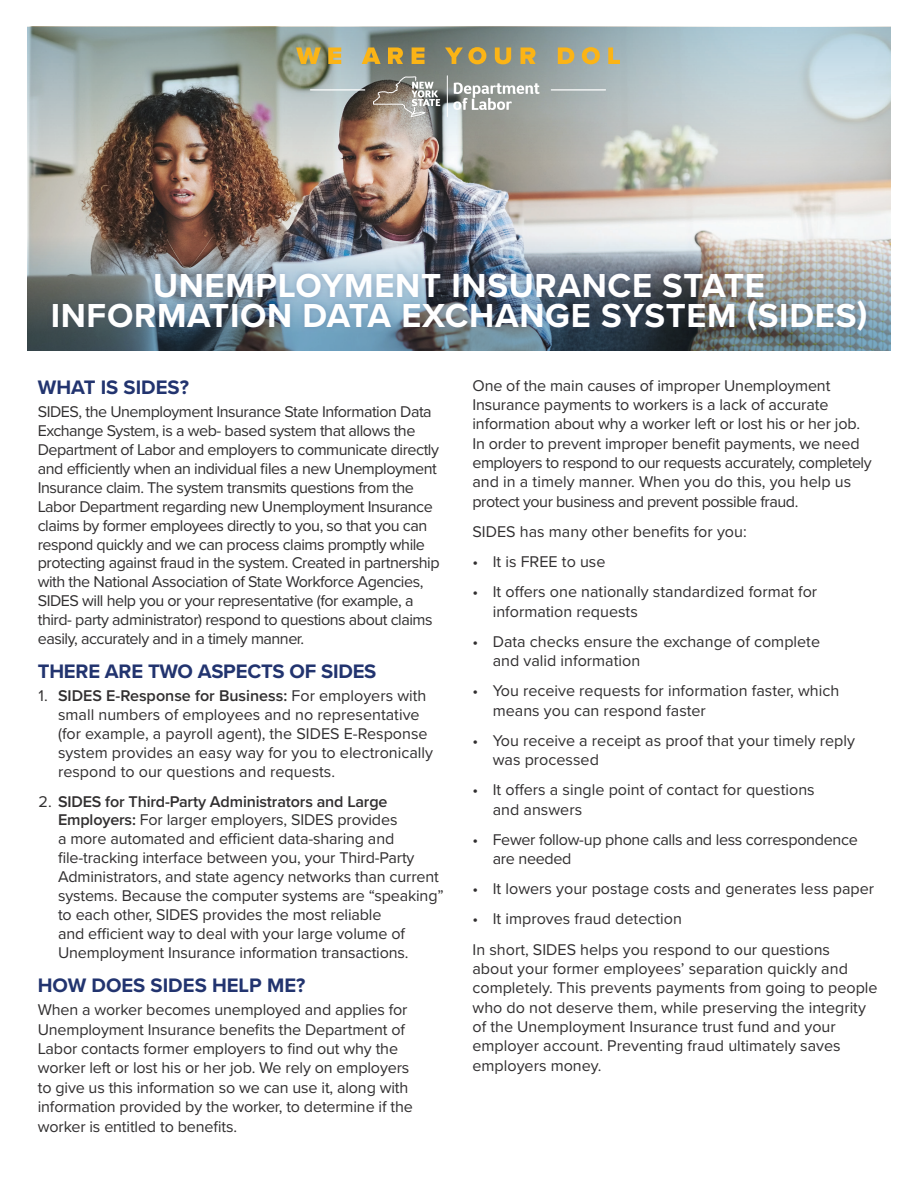
<style>
.page{position:relative;width:918px;height:1188px;background:#fff}
.page>*{position:absolute;margin:0;border:0;box-sizing:border-box;transform-origin:0 0}
.t1{font:700 34.5px/30px "Proxima Nova";letter-spacing:.02em;color:#fff;text-align:center}
.t2{font:700 20.25px "Proxima Nova";letter-spacing:-.01em;color:#22346f}
.t3{font:16.2px/19.4px "Proxima Nova";letter-spacing:-.01em;color:#312f30}
.t4{font:16.2px/18.9px "Proxima Nova";letter-spacing:-.03em;color:#312f30}
.s1{font-weight:600}
</style>
<div class="page">
<img style="left:27px;top:162px;width:864px;height:73px">
<img style="left:27px;top:27px;width:864px;height:135px">
<img style="left:27px;top:235px;width:864px;height:116px">
<div style="left:47px;top:267px;width:825px;height:69px;background:#22346f;opacity:.2"></div>
<svg style="left:296px;top:48px;width:25px;height:16px"></svg>
<svg style="left:328px;top:48px;width:13px;height:16px"></svg>
<svg style="left:362px;top:48px;width:19px;height:16px"></svg>
<svg style="left:388px;top:48px;width:15px;height:16px"></svg>
<svg style="left:412px;top:48px;width:13px;height:16px"></svg>
<svg style="left:445px;top:47px;width:41px;height:17px"></svg>
<svg style="left:495px;top:48px;width:16px;height:16px"></svg>
<svg style="left:521px;top:48px;width:15px;height:16px"></svg>
<svg style="left:558px;top:48px;width:16px;height:16px"></svg>
<svg style="left:582px;top:47px;width:18px;height:17px"></svg>
<svg style="left:608px;top:48px;width:12px;height:16px"></svg>
<hr style="left:551px;top:89px;width:55px;height:2px;background:#fff">
<hr style="left:310px;top:89px;width:55px;height:2px;background:#fff">
<svg style="left:453px;top:83px;width:87px;height:27px"></svg>
<hr style="left:447px;top:75px;width:1px;height:42px;background:#fff">
<svg style="left:373px;top:76px;width:67px;height:41px;background:#959088"></svg>
<h1 class="t1" style="left:51px;top:270px;width:818px">UNEMPLOYMENT INSURANCE STATE<br>INFORMATION DATA EXCHANGE SYSTEM (SIDES)</h1>
<p class="t2" style="left:38px;top:372px;width:153px">WHAT IS SIDES?</p>
<p class="t4" style="left:38px;top:402px;width:403px">SIDES, the Unemployment Insurance State Information Data Exchange System, is a web- based system that allows the Department of Labor and employers to communicate directly and efficiently when an individual files a new Unemployment Insurance claim. The system transmits questions from the Labor Department regarding new Unemployment Insurance claims by former employees directly to you, so that you can respond quickly and we can process claims promptly while protecting against fraud in the system. Created in partnership with the National Association of State Workforce Agencies, SIDES will help you or your representative (for example, a third- party administrator) respond to questions about claims easily, accurately and in a timely manner.</p>
<p class="t2" style="left:38px;top:656px;width:340px">THERE ARE TWO ASPECTS OF SIDES</p>
<p class="t3" style="left:58px;top:686px;width:377px;line-height:18.9px;text-indent:-19px">1. <span class="s1">SIDES E-Response for Business:</span> For employers with small numbers of employees and no representative (for example, a payroll agent), the SIDES E-Response system provides an easy way for you to electronically respond to our questions and requests.</p>
<p class="t3" style="left:58px;top:791px;width:387px;line-height:18.9px;text-indent:-19px">2. <span class="s1">SIDES for Third-Party Administrators and Large Employers:</span> For larger employers, SIDES provides<br>a more automated and efficient data-sharing and file-tracking interface between you, your Third-Party Administrators, and state agency networks than current systems. Because the computer systems are “speaking” to each other, SIDES provides the most reliable<br>and efficient way to deal with your large volume of Unemployment Insurance information transactions.</p>
<p class="t2" style="left:38px;top:970px;width:269px">HOW DOES SIDES HELP ME?</p>
<p class="t3" style="left:38px;top:1000px;width:377px">When a worker becomes unemployed and applies for Unemployment Insurance benefits the Department of Labor contacts former employers to find out why the worker left or lost his or her job. We rely on employers to give us this information so we can use it, along with information provided by the worker, to determine if the worker is entitled to benefits.</p>
<p class="t3" style="left:472px;top:375px;width:401px">One of the main causes of improper Unemployment Insurance payments to workers is a lack of accurate information about why a worker left or lost his or her job.<br>In order to prevent improper benefit payments, we need employers to respond to our requests accurately, completely and in a timely manner. When you do this, you help us protect your business and prevent possible fraud.</p>
<p class="t3" style="left:472px;top:521px;width:276px">SIDES has many other benefits for you:</p>
<p class="t3" style="left:472px;top:551px;width:135px">• It is FREE to use</p>
<p class="t3" style="left:493px;top:582px;width:326px;text-indent:-20px">• It offers one nationally standardized format for information requests</p>
<p class="t3" style="left:493px;top:631px;width:329px;text-indent:-20px">• Data checks ensure the exchange of complete and valid information</p>
<p class="t3" style="left:493px;top:681px;width:348px;text-indent:-20px">• You receive requests for information faster, which means you can respond faster</p>
<p class="t3" style="left:493px;top:730px;width:364px;text-indent:-20px">• You receive a receipt as proof that your timely reply was processed</p>
<p class="t3" style="left:493px;top:780px;width:323px;text-indent:-20px">• It offers a single point of contact for questions and answers</p>
<p class="t3" style="left:493px;top:829px;width:367px;text-indent:-20px">• Fewer follow-up phone calls and less correspondence are needed</p>
<p class="t3" style="left:472px;top:879px;width:403px">• It lowers your postage costs and generates less paper</p>
<p class="t3" style="left:472px;top:903px;width:359px;line-height:30.2px">• It improves fraud detection<br>In short, SIDES helps you respond to our questions</p>
<p class="t3" style="left:472px;top:958px;width:407px">about your former employees’ separation quickly and completely. This prevents payments from going to people who do not deserve them, while preserving the integrity of the Unemployment Insurance trust fund and your employer account. Preventing fraud ultimately saves employers money.</p>
</div>
